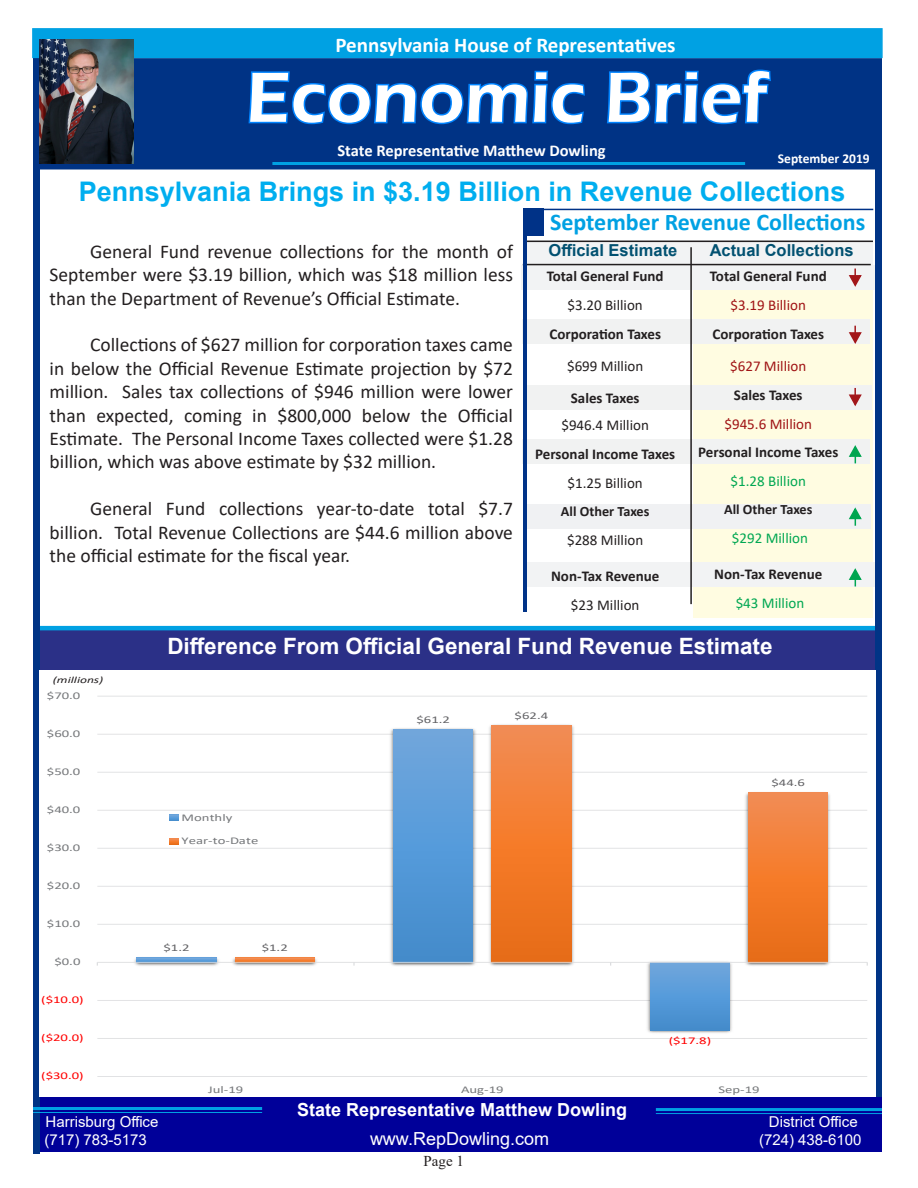
<style>
.page{position:relative;width:918px;height:1188px;background:#fff}
.page>*{position:absolute;margin:0;border:0;box-sizing:border-box;transform-origin:0 0}
.t1{font:600 73.5px "Eras ITC";color:#fff}
.t2{font:700 27px "Arial";color:#00aeef}
.t3{font:700 24px "Calibri";color:#00a1e3}
.t4{font:700 22.5px "Arial";color:#fff}
.t5{font:700 21px "Calibri";color:#fff}
.t6{font:19.5px/23.4px "Calibri";color:#231f20;text-align:justify}
.t7{font:700 18px "Arial";color:#fff}
.t8{font:18px "Arial";color:#fff}
.t9{font:700 16.5px "Arial";color:#025171}
.t10{font:700 16.5px "Calibri";color:#fff}
.t11{font:700 15px "Calibri";color:#231f20}
.t12{font:15px "Calibri";color:#231f20}
.t13{font:15px "Arial";color:#fff}
.t14{font:15px "Calibri";color:#a01415}
.t15{font:15px "Calibri";color:#00a752}
.t16{font:15px "Times New Roman";color:#231f20}
.t17{font:700 14.25px "Calibri";color:#231f20}
.t18{font:700 13.5px "Calibri";color:#fff}
.t19{font:10.35px "Calibri";color:#76787b;scale:1.42 1}
.t20{font:10.35px "Calibri";color:#f00;scale:1.42 1}
.t21{font:10.35px "Calibri";color:#636366;scale:1.42 1}
.t22{font:italic 9.45px "Calibri";color:#231f20;scale:1.42 1}
</style>
<div class="page">
<div style="left:34px;top:58px;width:848px;height:112px;background:#003385;border:3px solid #003385"></div>
<div style="left:693px;top:244px;width:179px;height:373px;background:#fffce1"></div>
<div style="left:523px;top:319px;width:347px;height:25px;background:#f1f2f2"></div>
<div style="left:523px;top:562px;width:353px;height:24px;background:#f2f3f4"></div>
<div style="left:524px;top:504px;width:347px;height:25px;background:#f0f1f3"></div>
<div style="left:523px;top:439px;width:347px;height:24px;background:#f1f2f2"></div>
<svg style="left:247px;top:58px;width:340px;height:67px"></svg>
<svg style="left:607px;top:69px;width:164px;height:56px"></svg>
<div style="left:36px;top:1097px;width:846px;height:55px;background:#009"></div>
<hr style="left:272px;top:162px;width:473px;height:3px;background:#00a1e3">
<div style="left:36px;top:628px;width:840px;height:42px;background:#2b3087"></div>
<div style="left:523px;top:209px;width:20px;height:27px;background:#003287"></div>
<hr style="left:39px;top:626px;width:837px;height:4px;background:#00a1e3">
<div style="left:525px;top:241px;width:348px;height:24px;background:#f2f3f4"></div>
<div style="left:522px;top:265px;width:356px;height:25px;background:#f2f3f4"></div>
<div style="left:525px;top:385px;width:347px;height:25px;background:#f1f2f2"></div>
<hr style="left:690px;top:247px;width:2px;height:357px;background:#231f20">
<hr style="left:525px;top:241px;width:348px;height:1px;background:#231f20">
<div style="left:33px;top:36px;width:6px;height:1117px;background:#003385"></div>
<hr style="left:33px;top:1107px;width:229px;height:3px;background:#00a1e3">
<hr style="left:33px;top:1112px;width:229px;height:1px;background:#00a1e3">
<div style="left:32px;top:28px;width:851px;height:30px;background:#00a1e3;border:2px solid #00a1e3"></div>
<div style="left:876px;top:170px;width:6px;height:927px;background:#003486"></div>
<hr style="left:525px;top:209px;width:348px;height:1px;background:#003287">
<hr style="left:523px;top:264px;width:348px;height:1px;background:#231f20">
<hr style="left:524px;top:209px;width:3px;height:403px;background:#003287">
<hr style="left:656px;top:1108px;width:226px;height:3px;background:#00a1e3">
<hr style="left:656px;top:1113px;width:226px;height:1px;background:#00a1e3">
<svg style="left:849px;top:507px;width:13px;height:19px"></svg>
<svg style="left:848px;top:388px;width:14px;height:18px"></svg>
<svg style="left:848px;top:445px;width:14px;height:18px"></svg>
<svg style="left:848px;top:326px;width:14px;height:18px"></svg>
<svg style="left:848px;top:568px;width:14px;height:18px"></svg>
<hr style="left:97px;top:1076px;width:770px;height:1px;background:#dcdddf">
<hr style="left:97px;top:1038px;width:770px;height:1px;background:#dcdddf">
<hr style="left:97px;top:1000px;width:770px;height:1px;background:#dcdddf">
<hr style="left:97px;top:924px;width:770px;height:1px;background:#dcdddf">
<hr style="left:97px;top:886px;width:770px;height:1px;background:#dcdddf">
<hr style="left:97px;top:848px;width:770px;height:1px;background:#dcdddf">
<hr style="left:97px;top:810px;width:770px;height:1px;background:#dcdddf">
<hr style="left:97px;top:772px;width:770px;height:1px;background:#dcdddf">
<hr style="left:97px;top:734px;width:770px;height:1px;background:#dcdddf">
<hr style="left:97px;top:696px;width:770px;height:1px;background:#dcdddf">
<img style="left:134px;top:957px;width:85px;height:9px">
<img style="left:388px;top:728px;width:90px;height:238px">
<img style="left:647px;top:961px;width:85px;height:72px">
<img style="left:232px;top:957px;width:85px;height:9px">
<img style="left:486px;top:724px;width:90px;height:242px">
<img style="left:743px;top:792px;width:90px;height:174px">
<svg style="left:137px;top:958px;width:79px;height:4px"></svg>
<div style="left:394px;top:730px;width:79px;height:232px;background:linear-gradient(to bottom,#6fa8df,#418cce)"></div>
<div style="left:650px;top:962px;width:79px;height:68px;background:linear-gradient(to bottom,#6fa8df,#428ccf)"></div>
<svg style="left:235px;top:958px;width:79px;height:4px"></svg>
<div style="left:492px;top:725px;width:79px;height:237px;background:linear-gradient(to bottom,#f68c4f,#eb6b10)"></div>
<div style="left:748px;top:793px;width:80px;height:169px;background:linear-gradient(to bottom,#f68c4f,#eb6b11)"></div>
<hr style="left:97px;top:962px;width:770px;height:1px;background:#dcdddf">
<svg style="left:170px;top:815px;width:8px;height:6px"></svg>
<svg style="left:170px;top:838px;width:8px;height:6px"></svg>
<svg style="left:848px;top:269px;width:14px;height:18px"></svg>
<img style="left:39px;top:39px;width:95px;height:125px">
<p class="t5" style="left:335px;top:30px;width:342px">Pennsylvania House of Representatives</p>
<p class="t1" style="left:246px;top:56px;width:523px">Economic Brief</p>
<p class="t10" style="left:337px;top:139px;width:270px">State Representative Matthew Dowling</p>
<p class="t18" style="left:778px;top:149px;width:93px">September 2019</p>
<p class="t2" style="left:79px;top:172px;width:768px">Pennsylvania Brings in $3.19 Billion in Revenue Collections</p>
<p class="t6" style="left:50px;top:239px;width:465px;text-indent:40px">General Fund revenue collections for the month of September were $3.19 billion, which was $18 million less than the Department of Revenue’s Official Estimate.</p>
<p class="t6" style="left:50px;top:333px;width:465px;text-indent:40px">Collections of $627 million for corporation taxes came in below the Official Revenue Estimate projection by $72 million. Sales tax collections of $946 million were lower than expected, coming in $800,000 below the Official Estimate. The Personal Income Taxes collected were $1.28 billion, which was above estimate by $32 million.</p>
<p class="t6" style="left:50px;top:497px;width:465px;text-indent:40px">General Fund collections year-to-date total $7.7 billion. Total Revenue Collections are $44.6 million above the official estimate for the fiscal year.</p>
<p class="t3" style="left:550px;top:205px;width:317px">September Revenue Collections</p>
<p class="t11" style="left:547px;top:265px;width:118px">Total General Fund</p>
<p class="t12" style="left:568px;top:294px;width:77px">$3.20 Billion</p>
<p class="t11" style="left:549px;top:323px;width:113px">Corporation Taxes</p>
<p class="t12" style="left:567px;top:356px;width:78px">$699 Million</p>
<p class="t11" style="left:571px;top:388px;width:70px">Sales Taxes</p>
<p class="t12" style="left:561px;top:415px;width:89px">$946.4 Million</p>
<p class="t11" style="left:535px;top:444px;width:142px">Personal Income Taxes</p>
<p class="t12" style="left:568px;top:473px;width:77px">$1.25 Billion</p>
<p class="t17" style="left:561px;top:501px;width:90px">All Other Taxes</p>
<p class="t12" style="left:567px;top:529px;width:78px">$288 Million</p>
<p class="t11" style="left:551px;top:565px;width:110px">Non-Tax Revenue</p>
<p class="t12" style="left:571px;top:594px;width:70px">$23 Million</p>
<p class="t9" style="left:549px;top:239px;width:130px">Official Estimate</p>
<p class="t9" style="left:710px;top:239px;width:145px">Actual Collections</p>
<p class="t11" style="left:710px;top:265px;width:118px">Total General Fund</p>
<p class="t14" style="left:731px;top:294px;width:77px">$3.19 Billion</p>
<p class="t11" style="left:712px;top:323px;width:113px">Corporation Taxes</p>
<p class="t14" style="left:730px;top:356px;width:78px">$627 Million</p>
<p class="t11" style="left:734px;top:384px;width:70px">Sales Taxes</p>
<p class="t14" style="left:724px;top:413px;width:89px">$945.6 Million</p>
<p class="t11" style="left:698px;top:442px;width:142px">Personal Income Taxes</p>
<p class="t15" style="left:731px;top:471px;width:77px">$1.28 Billion</p>
<p class="t17" style="left:724px;top:499px;width:90px">All Other Taxes</p>
<p class="t15" style="left:732px;top:528px;width:78px">$292 Million</p>
<p class="t11" style="left:714px;top:563px;width:110px">Non-Tax Revenue</p>
<p class="t15" style="left:736px;top:592px;width:70px">$43 Million</p>
<p class="t22" style="left:53px;top:673px;width:37px">(millions)</p>
<p class="t19" style="left:47px;top:688px;width:25px">$70.0</p>
<p class="t19" style="left:47px;top:726px;width:25px">$60.0</p>
<p class="t19" style="left:47px;top:765px;width:25px">$50.0</p>
<p class="t19" style="left:47px;top:803px;width:25px">$40.0</p>
<p class="t19" style="left:47px;top:841px;width:25px">$30.0</p>
<p class="t19" style="left:47px;top:879px;width:25px">$20.0</p>
<p class="t19" style="left:47px;top:917px;width:25px">$10.0</p>
<p class="t19" style="left:54px;top:955px;width:20px">$0.0</p>
<p class="t20" style="left:41px;top:993px;width:31px">($10.0)</p>
<p class="t20" style="left:41px;top:1031px;width:31px">($20.0)</p>
<p class="t20" style="left:41px;top:1069px;width:31px">($30.0)</p>
<p class="t4" style="left:167px;top:630px;width:607px">Difference From Official General Fund Revenue Estimate</p>
<p class="t19" style="left:182px;top:810px;width:37px">Monthly</p>
<p class="t19" style="left:182px;top:834px;width:56px">Year-to-Date</p>
<p class="t21" style="left:416px;top:712px;width:25px">$61.2</p>
<p class="t21" style="left:515px;top:708px;width:25px">$62.4</p>
<p class="t21" style="left:771px;top:776px;width:25px">$44.6</p>
<p class="t21" style="left:163px;top:941px;width:20px">$1.2</p>
<p class="t21" style="left:262px;top:941px;width:20px">$1.2</p>
<p class="t20" style="left:669px;top:1033px;width:31px">($17.8)</p>
<p class="t19" style="left:208px;top:1082px;width:26px">Jul-19</p>
<p class="t19" style="left:461px;top:1082px;width:31px">Aug-19</p>
<p class="t19" style="left:718px;top:1082px;width:31px">Sep-19</p>
<p class="t7" style="left:297px;top:1097px;width:332px">State Representative Matthew Dowling</p>
<p class="t13" style="left:46px;top:1111px;width:114px">Harrisburg Office</p>
<p class="t13" style="left:769px;top:1111px;width:90px">District Office</p>
<p class="t13" style="left:44px;top:1129px;width:104px">(717) 783-5173</p>
<p class="t8" style="left:370px;top:1126px;width:181px">www.RepDowling.com</p>
<p class="t13" style="left:759px;top:1129px;width:104px">(724) 438-6100</p>
<p class="t16" style="left:424px;top:1150px;width:42px">Page 1</p>
</div>
